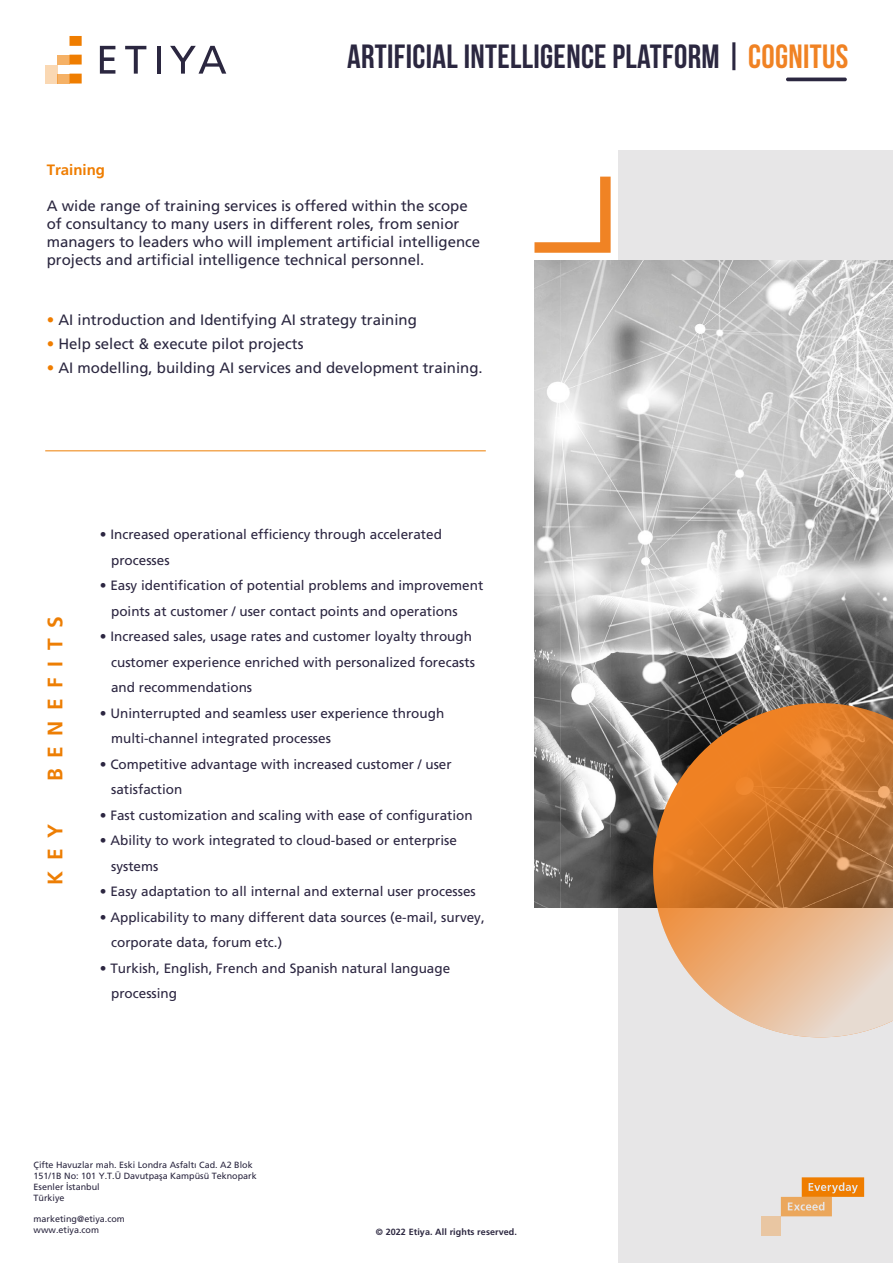
<style>
.page{position:relative;width:893px;height:1263px;background:#fff}
.page>*{position:absolute;margin:0;border:0;box-sizing:border-box;transform-origin:0 0}
.t1{font:33.6px "Bebas Neue";letter-spacing:.01em;color:#2b2740}
.t2{font:700 21px "Frutiger LT";letter-spacing:.5em;color:#ed7e04}
.t3{font:15px/18px "Frutiger LT";color:#2b2740}
.t4{font:700 15px "Frutiger LT";color:#ef7d00}
.t5{font:13.5px/25.5px "Frutiger LT";color:#2c2641}
.t6{font:9px/10.8px "Frutiger LT";color:#2b2740}
.t7{font:700 9px "Frutiger LT";letter-spacing:.01em;color:#2c2740}
.s1{color:#f08223}
.s2{color:#ef7d00}
</style>
<div class="page">
<svg style="left:100px;top:46px;width:15px;height:28px"></svg>
<svg style="left:125px;top:46px;width:21px;height:28px"></svg>
<hr style="left:157px;top:46px;width:4px;height:28px;background:#2b2740">
<svg style="left:170px;top:46px;width:56px;height:28px"></svg>
<div style="left:70px;top:36px;width:12px;height:10px;background:#ef7d00"></div>
<div style="left:70px;top:55px;width:12px;height:10px;background:#ef7d00"></div>
<div style="left:70px;top:74px;width:12px;height:9px;background:#ef7d00"></div>
<div style="left:57px;top:74px;width:13px;height:9px;background:#f5b166"></div>
<div style="left:57px;top:55px;width:13px;height:10px;background:#f5b166"></div>
<div style="left:45px;top:65px;width:12px;height:18px;background:#fad8b3"></div>
<hr style="left:786px;top:78px;width:61px;height:3px;background:#2b2740;border-radius:2px">
<div style="left:618px;top:150px;width:275px;height:1113px;background:#e7e6e7"></div>
<svg style="left:534px;top:176px;width:77px;height:77px"></svg>
<div style="left:761px;top:1216px;width:20px;height:20px;background:#e9c6a2"></div>
<svg style="left:781px;top:1177px;width:83px;height:39px"></svg>
<img style="left:535px;top:260px;width:358px;height:648px">
<svg style="left:653px;top:703px;width:240px;height:334px;background:#cb905e"></svg>
<hr style="left:45px;top:450px;width:441px;height:1px;background:#ed7e04">
<p class="t4" style="left:47px;top:161px;width:60px">Training</p>
<h1 class="t1" style="left:347px;top:38px;width:503px">ARTIFICIAL INTELLIGENCE PLATFORM | <span class="s1">COGNITUS</span></h1>
<p class="t3" style="left:47px;top:197px;width:435px">A wide range of training services is offered within the scope of consultancy to many users in different roles, from senior managers to leaders who will implement artificial intelligence projects and artificial intelligence technical personnel.</p>
<p class="t3" style="left:47px;top:311px;width:372px"><span class="s2">•</span> AI introduction and Identifying AI strategy training</p>
<p class="t3" style="left:47px;top:335px;width:258px"><span class="s2">•</span> Help select &amp; execute pilot projects</p>
<p class="t3" style="left:47px;top:359px;width:437px"><span class="s2">•</span> AI modelling, building AI services and development training.</p>
<h2 class="t2" style="left:43px;top:781px;width:166px;rotate:-90deg">BENEFITS</h2>
<h2 class="t2" style="left:43px;top:885px;width:62px;rotate:-90deg">KEY</h2>
<p class="t5" style="left:111px;top:522px;width:332px;text-indent:-11px">• Increased operational efficiency through accelerated processes</p>
<p class="t5" style="left:111px;top:573px;width:374px;text-indent:-11px">• Easy identification of potential problems and improvement points at customer / user contact points and operations</p>
<p class="t5" style="left:111px;top:624px;width:365px;text-indent:-11px">• Increased sales, usage rates and customer loyalty through customer experience enriched with personalized forecasts and recommendations</p>
<p class="t5" style="left:111px;top:700px;width:335px;text-indent:-11px">• Uninterrupted and seamless user experience through multi-channel integrated processes</p>
<p class="t5" style="left:111px;top:751px;width:342px;text-indent:-11px">• Competitive advantage with increased customer / user satisfaction</p>
<p class="t5" style="left:100px;top:802px;width:374px">• Fast customization and scaling with ease of configuration</p>
<p class="t5" style="left:111px;top:828px;width:347px;text-indent:-11px">• Ability to work integrated to cloud-based or enterprise systems</p>
<p class="t5" style="left:100px;top:879px;width:377px">• Easy adaptation to all internal and external user processes</p>
<p class="t5" style="left:111px;top:904px;width:375px;text-indent:-11px">• Applicability to many different data sources (e-mail, survey, corporate data, forum etc.)</p>
<p class="t5" style="left:111px;top:955px;width:341px;text-indent:-11px">• Turkish, English, French and Spanish natural language processing</p>
<p class="t6" style="left:34px;top:1160px;width:225px">Çifte Havuzlar mah. Eski Londra Asfaltı Cad. A2 Blok<br>151/1B No: 101 Y.T.Ü Davutpaşa Kampüsü Teknopark<br>Esenler İstanbul<br>Türkiye</p>
<p class="t6" style="left:34px;top:1214px;width:93px">marketing@etiya.com www.etiya.com</p>
<p class="t7" style="left:376px;top:1226px;width:143px">© 2022 Etiya. All rights reserved.</p>
</div>
